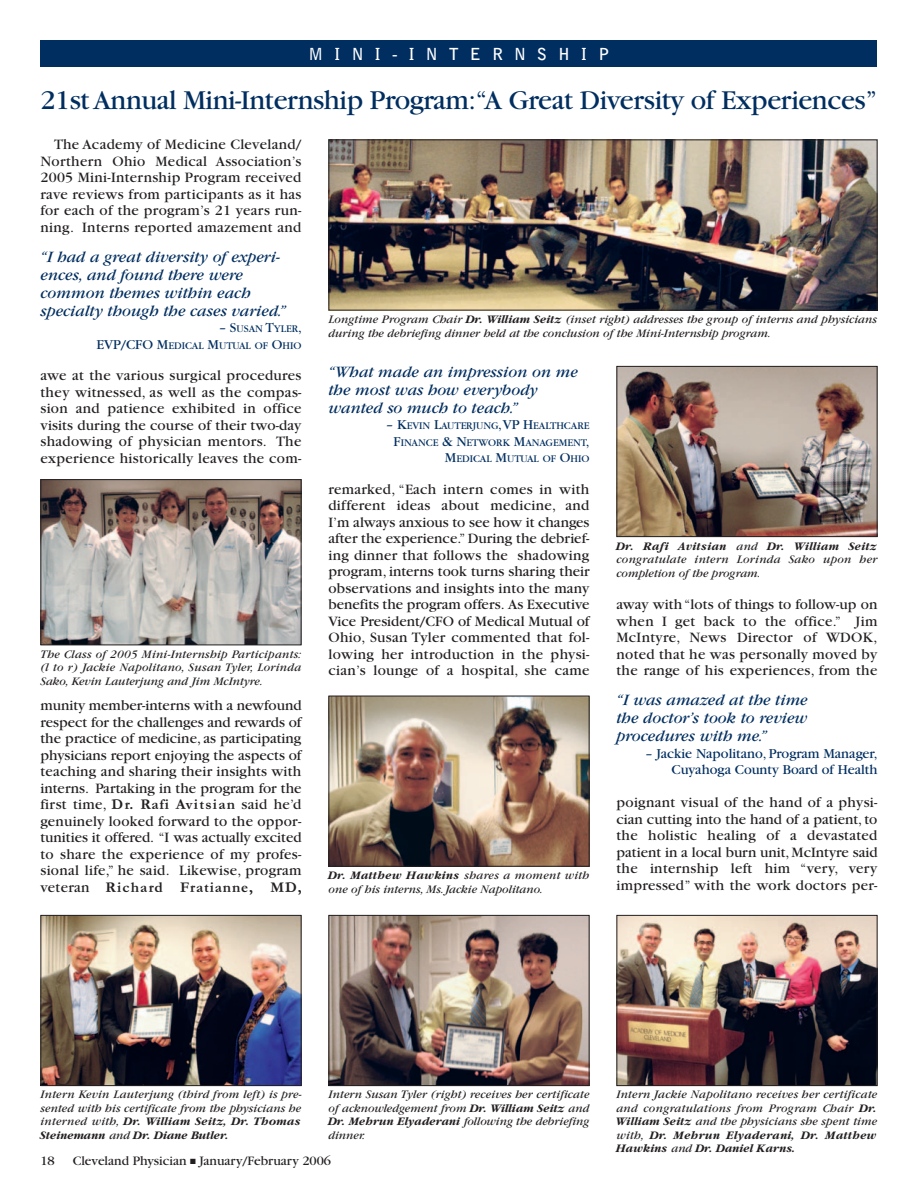
<style>
.page{position:relative;width:918px;height:1188px;background:#fff}
.page>*{position:absolute;margin:0;border:0;box-sizing:border-box;transform-origin:0 0}
.t1{font:28.5px "Garamond";letter-spacing:-.015em;color:#002e60}
.t2{font:italic 16.5px/18px "Garamond";color:#002e60}
.t3{font:700 16.5px "Bell Gothic";letter-spacing:.665em;color:#fff}
.t4{font:15px/16.5px "Garamond";letter-spacing:.02em;color:#231f20;text-align:justify}
.t5{font:14.25px/16.5px "Garamond";color:#002e60;text-align:right}
.t6{font:13.5px "Garamond";color:#231f20}
.t7{font:italic 12px/13.5px "Garamond";color:#231f20;text-align:justify}
.t8{font:10.65px/16.5px "Garamond";color:#002e60;text-align:right}
.s1{font-size:14.25px}
.s2{font-weight:700}
</style>
<div class="page">
<div style="left:40px;top:40px;width:838px;height:28px;background:#002e60"></div>
<img style="left:330px;top:917px;width:258px;height:167px">
<div style="left:328px;top:915px;width:262px;height:171px;border:1px solid #231f20"></div>
<img style="left:42px;top:917px;width:258px;height:167px">
<div style="left:40px;top:915px;width:262px;height:171px;border:1px solid #231f20"></div>
<img style="left:618px;top:368px;width:258px;height:167px">
<div style="left:616px;top:366px;width:262px;height:171px;border:1px solid #231f20"></div>
<img style="left:330px;top:698px;width:258px;height:167px">
<div style="left:328px;top:696px;width:262px;height:171px;border:1px solid #231f20"></div>
<img style="left:618px;top:917px;width:258px;height:167px">
<div style="left:616px;top:915px;width:262px;height:171px;border:1px solid #231f20"></div>
<img style="left:330px;top:142px;width:546px;height:166px">
<div style="left:328px;top:140px;width:550px;height:170px;border:1px solid #231f20"></div>
<img style="left:42px;top:481px;width:258px;height:162px">
<div style="left:40px;top:479px;width:262px;height:166px;border:1px solid #231f20"></div>
<p class="t3" style="left:309px;top:47px;width:302px">MINI-INTERNSHIP</p>
<h1 class="t1" style="left:40px;top:90px;width:838px">21st Annual Mini-Internship Program:“A Great Diversity of Experiences”</h1>
<p class="t4" style="left:40px;top:138px;width:262px;text-indent:14px">The Academy of Medicine Cleveland/ Northern Ohio Medical Association’s 2005 Mini-Internship Program received rave reviews from participants as it has for each of the program’s 21 years run&shy;ning. Interns reported amazement and</p>
<p class="t2" style="left:40px;top:249px;width:247px">“I had a great diversity of experi&shy;ences, and found there were common themes within each specialty though the cases varied.”</p>
<p class="t8" style="left:97px;top:321px;width:207px"><span class="s1">– S</span>USAN <span class="s1">T</span>YLER<span class="s1">,<br>EVP/CFO M</span>EDICAL <span class="s1">M</span>UTUAL OF <span class="s1">O</span>HIO</p>
<p class="t4" style="left:40px;top:369px;width:262px">awe at the various surgical procedures they witnessed, as well as the compas&shy;sion and patience exhibited in office visits during the course of their two-day shadowing of physician mentors. The experience historically leaves the com-</p>
<p class="t7" style="left:40px;top:648px;width:262px">The Class of 2005 Mini-Internship Participants: (l to r) Jackie Napolitano, Susan Tyler, Lorinda Sako, Kevin Lauterjung and Jim McIntyre.</p>
<p class="t4" style="left:40px;top:699px;width:263px">munity member-interns with a newfound respect for the challenges and rewards of the practice of medicine, as participating physicians report enjoying the aspects of teaching and sharing their insights with interns. Partaking in the program for the first time, <span class="s2">Dr. Rafi Avitsian</span> said he’d genuinely looked forward to the oppor&shy;tunities it offered. “I was actually excited to share the experience of my profes&shy;sional life,” he said. Likewise, program veteran <span class="s2">Richard Fratianne, MD,</span></p>
<p class="t7" style="left:328px;top:314px;width:550px">Longtime Program Chair <span class="s2">Dr. William Seitz</span> (inset right) addresses the group of interns and physicians during the debriefing dinner held at the conclusion of the Mini-Internship program.</p>
<p class="t2" style="left:328px;top:364px;width:251px">“What made an impression on me the most was how everybody wanted so much to teach.”</p>
<p class="t8" style="left:386px;top:419px;width:205px"><span class="s1">– K</span>EVIN <span class="s1">L</span>AUTERJUNG<span class="s1">,VP H</span>EALTHCARE<br><span class="s1">F</span>INANCE <span class="s1">&amp; N</span>ETWORK <span class="s1">M</span>ANAGEMENT<span class="s1">,<br>M</span>EDICAL <span class="s1">M</span>UTUAL OF <span class="s1">O</span>HIO</p>
<p class="t4" style="left:328px;top:482px;width:263px">remarked, “Each intern comes in with different ideas about medicine, and I’m always anxious to see how it changes after the experience.” During the debrief&shy;ing dinner that follows the shadowing program, interns took turns sharing their observations and insights into the many benefits the program offers. As Executive Vice President/CFO of Medical Mutual of Ohio, Susan Tyler commented that fol&shy;lowing her introduction in the physi&shy;cian’s lounge of a hospital, she came</p>
<p class="t7" style="left:328px;top:870px;width:262px"><span class="s2">Dr. Matthew Hawkins</span> shares a moment with one of his interns, Ms. Jackie Napolitano.</p>
<p class="t7" style="left:616px;top:540px;width:262px"><span class="s2">Dr. Rafi Avitsian</span> and <span class="s2">Dr. William Seitz </span>congratulate intern Lorinda Sako upon her completion of the program.</p>
<p class="t4" style="left:616px;top:598px;width:262px">away with “lots of things to follow-up on when I get back to the office.” Jim McIntyre, News Director of WDOK, noted that he was personally moved by the range of his experiences, from the</p>
<p class="t2" style="left:616px;top:693px;width:193px;text-align:justify">“I was amazed at the time the doctor’s took to review procedures with me.”</p>
<p class="t5" style="left:646px;top:746px;width:233px">– Jackie Napolitano, Program Manager,<br>Cuyahoga County Board of Health</p>
<p class="t4" style="left:616px;top:796px;width:263px">poignant visual of the hand of a physi&shy;cian cutting into the hand of a patient,to the holistic healing of a devastated patient in a local burn unit, McIntyre said the internship left him “very, very impressed” with the work doctors per-</p>
<p class="t7" style="left:40px;top:1089px;width:263px">Intern Kevin Lauterjung (third from left) is pre&shy;sented with his certificate from the physicians he interned with, <span class="s2">Dr. William Seitz, Dr. Thomas Steinemann</span> and <span class="s2">Dr. Diane Butler.</span></p>
<p class="t7" style="left:328px;top:1089px;width:263px">Intern Susan Tyler (right) receives her certificate of acknowledgement from <span class="s2">Dr. William Seitz</span> and <span class="s2">Dr. Mehrun Elyaderani</span> following the debriefing dinner.</p>
<p class="t7" style="left:616px;top:1089px;width:262px">Intern Jackie Napolitano receives her certificate and congratulations from Program Chair <span class="s2">Dr.<br>William Seitz</span> and the physicians she spent time with, <span class="s2">Dr. Mehrun Elyaderani, Dr. Matthew Hawkins</span> and <span class="s2">Dr. Daniel Karns.</span></p>
<p class="t6" style="left:40px;top:1157px;width:16px">18</p>
<p class="t6" style="left:73px;top:1157px;width:260px">Cleveland Physician ■ January/February 2006</p>
</div>
